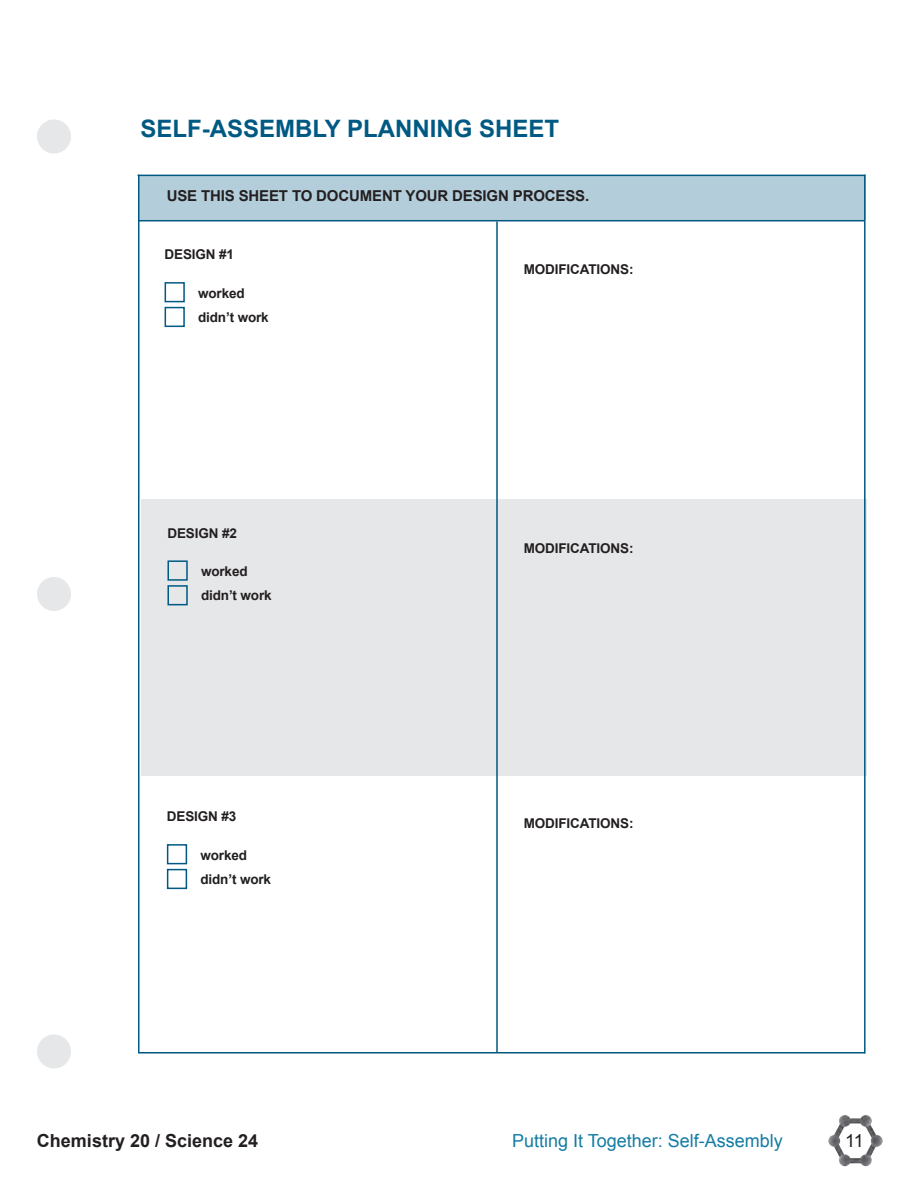
<style>
.page{position:relative;width:918px;height:1188px;background:#fff}
.page>*{position:absolute;margin:0;border:0;box-sizing:border-box;transform-origin:0 0}
.t1{font:700 24px "Arial";color:#005983}
.t2{font:18px "Arial";color:#147ca3}
.t3{font:700 18px "Arial";color:#231f20}
.t4{font:18px "Arial";color:#231f20}
.t5{font:700 15px "Arial";letter-spacing:-.01em;color:#231f20}
.t6{font:700 13.5px "Arial";letter-spacing:-.01em;color:#231f20}
</style>
<div class="page">
<div style="left:37px;top:577px;width:34px;height:34px;background:#e6e7e9;border-radius:50%"></div>
<div style="left:37px;top:119px;width:34px;height:35px;background:#e6e7e9;border-radius:50%"></div>
<div style="left:37px;top:1034px;width:34px;height:35px;background:#e6e7e9;border-radius:50%"></div>
<img style="left:828px;top:1115px;width:55px;height:51px">
<div style="left:141px;top:500px;width:725px;height:276px;background:#e6e7e9"></div>
<hr style="left:138px;top:1052px;width:727px;height:2px;background:#005983">
<hr style="left:864px;top:175px;width:2px;height:879px;background:#005983">
<hr style="left:496px;top:221px;width:2px;height:832px;background:#005983">
<hr style="left:138px;top:175px;width:1px;height:877px;background:#005983">
<div style="left:138px;top:175px;width:727px;height:45px;background:#b3cdda"></div>
<hr style="left:139px;top:220px;width:725px;height:1px;background:#005983">
<hr style="left:138px;top:175px;width:727px;height:1px;background:#005983">
<div style="left:165px;top:282px;width:20px;height:20px;border:2px solid #005983"></div>
<div style="left:165px;top:307px;width:20px;height:20px;border:2px solid #005983"></div>
<div style="left:167px;top:560px;width:21px;height:21px;border:2px solid #005983"></div>
<div style="left:167px;top:585px;width:21px;height:20px;border:2px solid #005983"></div>
<div style="left:167px;top:844px;width:20px;height:20px;border:2px solid #005983"></div>
<div style="left:167px;top:869px;width:20px;height:20px;border:2px solid #005983"></div>
<p class="t1" style="left:140px;top:112px;width:420px">SELF-ASSEMBLY PLANNING SHEET</p>
<p class="t5" style="left:167px;top:186px;width:424px">USE THIS SHEET TO DOCUMENT YOUR DESIGN PROCESS.</p>
<p class="t6" style="left:165px;top:246px;width:71px">DESIGN #1</p>
<p class="t6" style="left:198px;top:284px;width:48px">worked</p>
<p class="t6" style="left:198px;top:308px;width:72px">didn’t work</p>
<p class="t6" style="left:167px;top:524px;width:71px">DESIGN #2</p>
<p class="t6" style="left:201px;top:562px;width:48px">worked</p>
<p class="t6" style="left:201px;top:586px;width:72px">didn’t work</p>
<p class="t6" style="left:167px;top:808px;width:71px">DESIGN #3</p>
<p class="t6" style="left:200px;top:846px;width:48px">worked</p>
<p class="t6" style="left:200px;top:870px;width:72px">didn’t work</p>
<p class="t6" style="left:524px;top:261px;width:111px">MODIFICATIONS:</p>
<p class="t6" style="left:524px;top:539px;width:111px">MODIFICATIONS:</p>
<p class="t6" style="left:524px;top:815px;width:111px">MODIFICATIONS:</p>
<h2 class="t3" style="left:37px;top:1129px;width:223px">Chemistry 20 / Science 24</h2>
<h2 class="t2" style="left:512px;top:1129px;width:272px">Putting It Together: Self-Assembly</h2>
<p class="t4" style="left:845px;top:1129px;width:20px">11</p>
</div>
